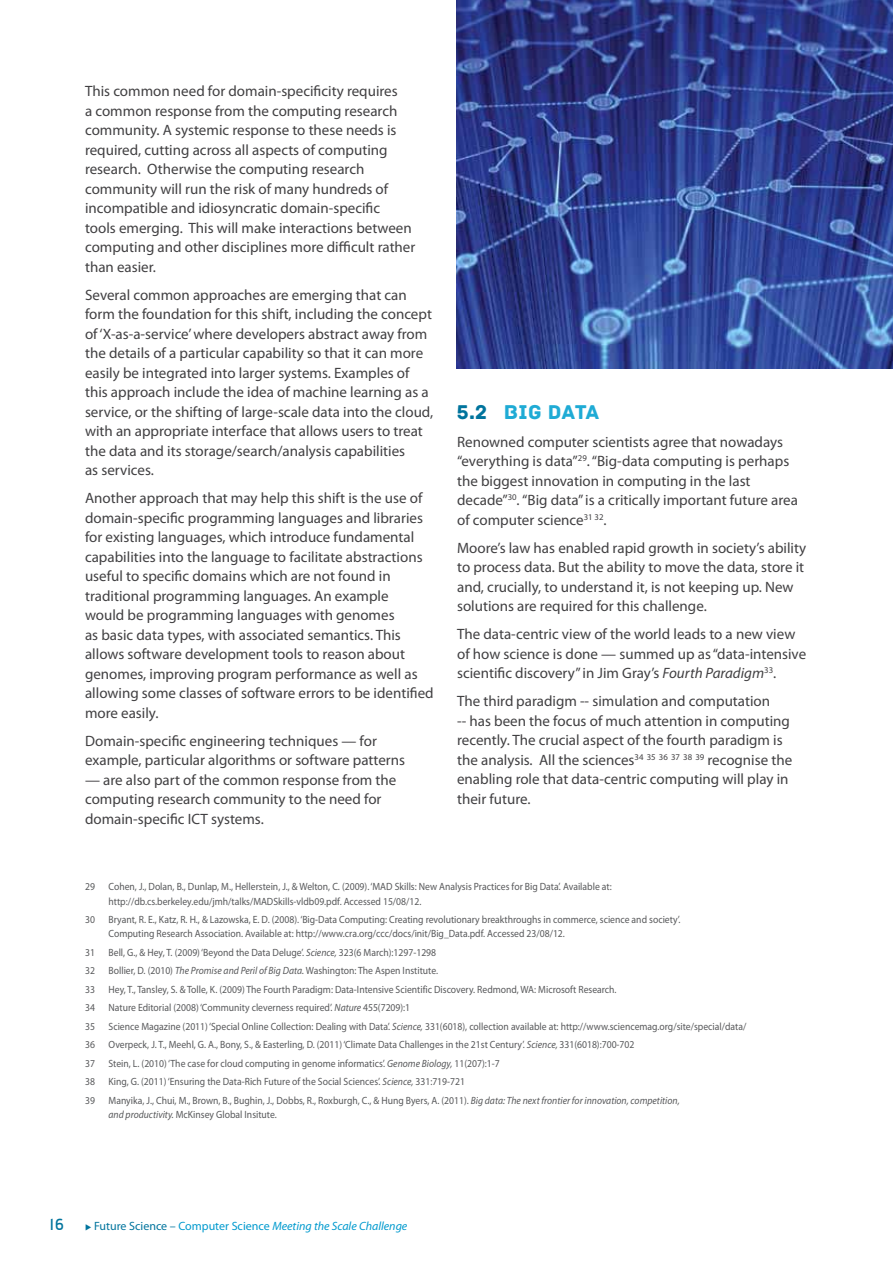
<style>
.page{position:relative;width:893px;height:1263px;background:#fff}
.page>*{position:absolute;margin:0;border:0;box-sizing:border-box;transform-origin:0 0}
.t1{font:21px "Archive";letter-spacing:.01em;color:#1fabd5}
.t2{font:16.5px "Dyno";color:#00749d}
.t3{font:15px/19.5px "Myriad Pro";color:#414042}
.t4{font:italic 12px "Myriad Pro";color:#009ace}
.t5{font:10.5px/14.2px "Myriad Pro";color:#58595b;scale:.92 1}
.s1{color:#00749d}
.s2{font-style:italic}
.s3{font-style:normal;color:#00749d}
.s4{font-style:normal}
</style>
<div class="page">
<img style="left:456px;top:0;width:437px;height:369px">
<p class="t3" style="left:85px;top:81px;width:332px">This common need for domain-specificity requires<br>a common response from the computing research community. A systemic response to these needs is required, cutting across all aspects of computing research. Otherwise the computing research community will run the risk of many hundreds of incompatible and idiosyncratic domain-specific<br>tools emerging. This will make interactions between computing and other disciplines more difficult rather than easier.</p>
<p class="t3" style="left:85px;top:285px;width:350px">Several common approaches are emerging that can form the foundation for this shift, including the concept of ‘X-as-a-service’ where developers abstract away from the details of a particular capability so that it can more easily be integrated into larger systems. Examples of this approach include the idea of machine learning as a service, or the shifting of large-scale data into the cloud, with an appropriate interface that allows users to treat the data and its storage/search/analysis capabilities<br>as services.</p>
<p class="t3" style="left:85px;top:488px;width:350px">Another approach that may help this shift is the use of domain-specific programming languages and libraries for existing languages, which introduce fundamental capabilities into the language to facilitate abstractions useful to specific domains which are not found in traditional programming languages. An example<br>would be programming languages with genomes<br>as basic data types, with associated semantics. This allows software development tools to reason about genomes, improving program performance as well as allowing some classes of software errors to be identified more easily.</p>
<p class="t3" style="left:85px;top:731px;width:322px">Domain-specific engineering techniques — for example, particular algorithms or software patterns</p>
<p class="t3" style="left:85px;top:770px;width:313px">— are also part of the common response from the computing research community to the need for domain-specific ICT systems.</p>
<h1 class="t1" style="left:457px;top:399px;width:144px"><span class="s1">5.2</span> Big Data</h1>
<p class="t3" style="left:457px;top:432px;width:342px">Renowned computer scientists agree that nowadays “everything is data”<sup>29</sup>. “Big-data computing is perhaps the biggest innovation in computing in the last decade”<sup>30</sup>. “Big data” is a critically important future area of computer science<sup>31</sup> <sup>32</sup>.</p>
<p class="t3" style="left:457px;top:538px;width:351px">Moore’s law has enabled rapid growth in society’s ability to process data. But the ability to move the data, store it and, crucially, to understand it, is not keeping up. New solutions are required for this challenge.</p>
<p class="t3" style="left:457px;top:624px;width:351px">The data-centric view of the world leads to a new view of how science is done — summed up as “data-intensive scientific discovery” in Jim Gray’s <span class="s2">Fourth Paradigm</span><sup>33</sup>.</p>
<p class="t3" style="left:457px;top:691px;width:337px">The third paradigm -- simulation and computation<br>-- has been the focus of much attention in computing recently. The crucial aspect of the fourth paradigm is the analysis. All the sciences<sup>34</sup> <sup>35</sup> <sup>36</sup> <sup>37</sup> <sup>38</sup> <sup>39</sup> recognise the enabling role that data-centric computing will play in their future.</p>
<p class="t5" style="left:85px;top:880px;width:12px">29</p>
<p class="t5" style="left:109px;top:880px;width:548px">Cohen, J., Dolan, B., Dunlap, M., Hellerstein, J., &amp; Welton, C. (2009). ‘MAD Skills: New Analysis Practices for Big Data’. Available at: http://db.cs.berkeley.edu/jmh/talks/MADSkills-vldb09.pdf. Accessed 15/08/12.</p>
<p class="t5" style="left:85px;top:912px;width:12px">30</p>
<p class="t5" style="left:109px;top:912px;width:623px">Bryant, R. E., Katz, R. H., &amp; Lazowska, E. D. (2008). ‘Big-Data Computing: Creating revolutionary breakthroughs in commerce, science and society’.<br>Computing Research Association. Available at: http://www.cra.org/ccc/docs/init/Big_Data.pdf. Accessed 23/08/12.</p>
<p class="t5" style="left:85px;top:945px;width:12px">31</p>
<p class="t5" style="left:109px;top:945px;width:358px">Bell, G., &amp; Hey, T. (2009) ‘Beyond the Data Deluge’. <span class="s2">Science,</span> 323(6 March):1297-1298</p>
<p class="t5" style="left:85px;top:964px;width:12px">32</p>
<p class="t5" style="left:109px;top:964px;width:360px">Bollier, D. (2010) <span class="s2">The Promise and Peril of Big Data.</span> Washington: The Aspen Institute.</p>
<p class="t5" style="left:85px;top:982px;width:12px">33</p>
<p class="t5" style="left:109px;top:982px;width:554px">Hey, T., Tansley, S. &amp; Tolle, K. (2009) The Fourth Paradigm: Data-Intensive Scientific Discovery. Redmond, WA: Microsoft Research.</p>
<p class="t5" style="left:85px;top:1001px;width:12px">34</p>
<p class="t5" style="left:109px;top:1001px;width:329px">Nature Editorial (2008) ‘Community cleverness required’. <span class="s2">Nature</span> 455(7209):1</p>
<p class="t5" style="left:85px;top:1019px;width:12px">35</p>
<p class="t5" style="left:109px;top:1019px;width:695px">Science Magazine (2011) ‘Special Online Collection: Dealing with Data’. <span class="s2">Science,</span> 331(6018), collection available at: http://www.sciencemag.org/site/special/data/</p>
<p class="t5" style="left:85px;top:1038px;width:12px">36</p>
<p class="t5" style="left:109px;top:1038px;width:573px">Overpeck, J. T., Meehl, G. A., Bony, S., &amp; Easterling, D. (2011) ‘Climate Data Challenges in the 21st Century’. <span class="s2">Science,</span> 331(6018):700-702</p>
<p class="t5" style="left:85px;top:1056px;width:12px">37</p>
<p class="t5" style="left:109px;top:1056px;width:427px">Stein, L. (2010) ‘The case for cloud computing in genome informatics’. <span class="s2">Genome Biology,</span> 11(207):1-7</p>
<p class="t5" style="left:85px;top:1075px;width:12px">38</p>
<p class="t5" style="left:109px;top:1075px;width:389px">King, G. (2011) ‘Ensuring the Data-Rich Future of the Social Sciences’. <span class="s2">Science,</span> 331:719-721</p>
<p class="t5" style="left:85px;top:1093px;width:12px">39</p>
<p class="t5" style="left:109px;top:1093px;width:622px">Manyika, J., Chui, M., Brown, B., Bughin, J., Dobbs, R., Roxburgh, C., &amp; Hung Byers, A. (2011). <span class="s2">Big data: The next frontier for innovation, competition, and productivity.</span> McKinsey Global Insitute.</p>
<p class="t2" style="left:50px;top:1215px;width:16px">16</p>
<p class="t4" style="left:85px;top:1219px;width:324px"><span class="s1">◆</span> <span class="s3">Future Science –</span> <span class="s4">Computer Science</span> Meeting the Scale Challenge</p>
</div>
